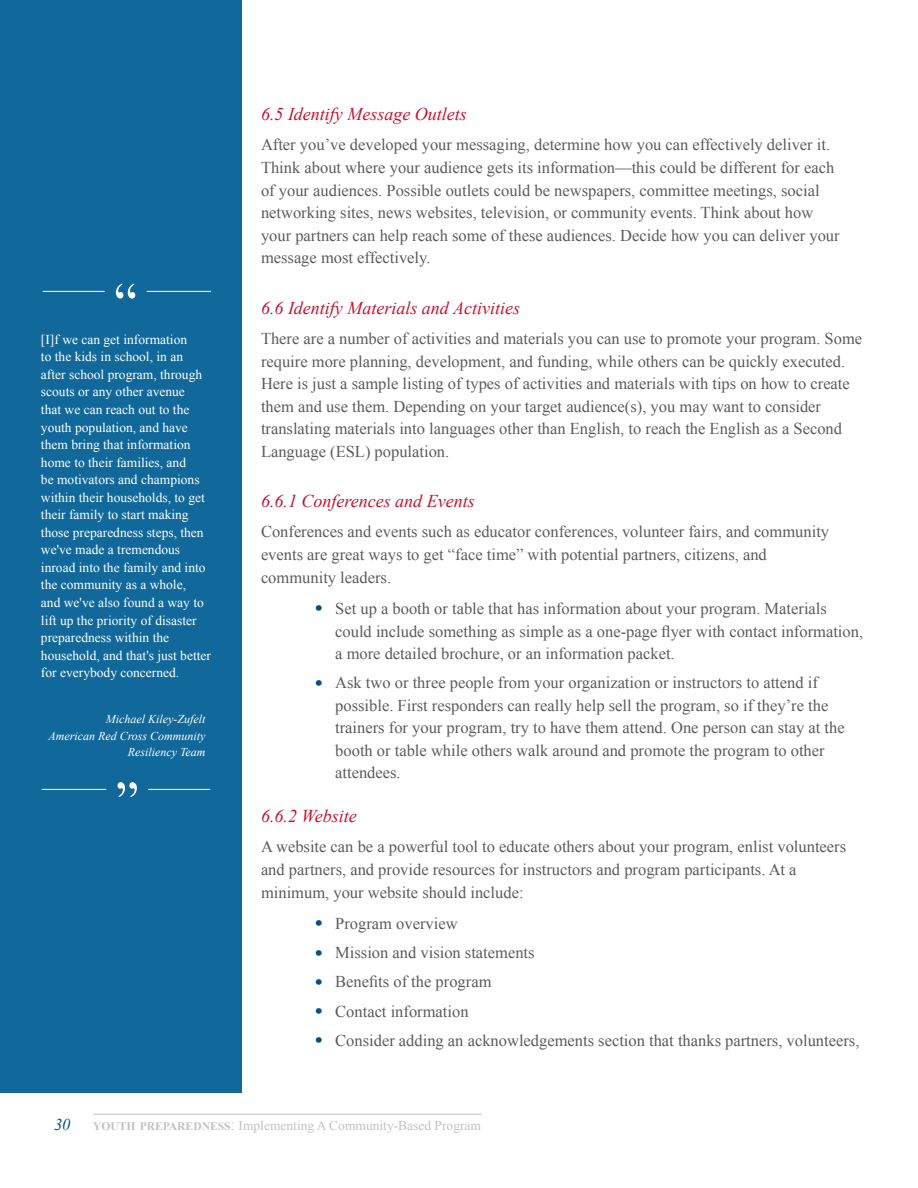
<style>
.page{position:relative;width:918px;height:1188px;background:#fff}
.page>*{position:absolute;margin:0;border:0;box-sizing:border-box;transform-origin:0 0}
.Lbody{font:700 21px "Times New Roman";color:#005288}
.t1{font:italic 18px "Times New Roman";color:#c41230}
.Lbody-2{font:16.5px/22.5px "Times New Roman";color:#5a5b5d}
.t2{font:italic 16.5px "Times New Roman";color:#005288}
.t3{font:13.5px/17.5px "Times New Roman";color:#fff}
.t4{font:13.5px "Times New Roman";color:#c0c2c4}
.t5{font:italic 12px/16.5px "Times New Roman";color:#fff;text-align:right}
.s1{font-weight:700;font-size:21px;color:#005288}
.s2{font-weight:700;font-size:11.55px}
.s3{font-size:16.5px}
</style>
<div class="page">
<div style="left:0;top:0;width:242px;height:1092px;background:#10689b"></div>
<hr style="left:93px;top:1114px;width:389px;height:1px;background:#c0c2c4">
<hr style="left:43px;top:291px;width:62px;height:1px;background:#fff">
<hr style="left:147px;top:291px;width:64px;height:1px;background:#fff">
<hr style="left:148px;top:789px;width:62px;height:1px;background:#fff">
<hr style="left:42px;top:789px;width:64px;height:1px;background:#fff">
<svg style="left:116px;top:284px;width:19px;height:15px"></svg>
<svg style="left:117px;top:782px;width:20px;height:15px"></svg>
<p class="t3" style="left:41px;top:330px;width:172px">[I]f we can get information<br>to the kids in school, in an after school program, through scouts or any other avenue<br>that we can reach out to the youth population, and have them bring that information home to their families, and<br>be motivators and champions within their households, to get their family to start making those preparedness steps, then we've made a tremendous inroad into the family and into the community as a whole,<br>and we've also found a way to lift up the priority of disaster preparedness within the household, and that's just better for everybody concerned.</p>
<p class="t5" style="left:48px;top:711px;width:159px">Michael Kiley-Zufelt<br>American Red Cross Community<br>Resiliency Team</p>
<h3 class="t1" style="left:261px;top:102px;width:207px">6.5 Identify Message Outlets</h3>
<p class="Lbody-2" style="left:261px;top:133px;width:580px">After you’ve developed your messaging, determine how you can effectively deliver it.<br>Think about where your audience gets its information—this could be different for each of your audiences. Possible outlets could be newspapers, committee meetings, social networking sites, news websites, television, or community events. Think about how your partners can help reach some of these audiences. Decide how you can deliver your message most effectively.</p>
<h3 class="t1" style="left:261px;top:296px;width:261px">6.6 Identify Materials and Activities</h3>
<p class="Lbody-2" style="left:261px;top:327px;width:603px">There are a number of activities and materials you can use to promote your program. Some require more planning, development, and funding, while others can be quickly executed.<br>Here is just a sample listing of types of activities and materials with tips on how to create them and use them. Depending on your target audience(s), you may want to consider translating materials into languages other than English, to reach the English as a Second Language (ESL) population.</p>
<h3 class="t1" style="left:261px;top:489px;width:215px">6.6.1 Conferences and Events</h3>
<p class="Lbody-2" style="left:261px;top:520px;width:570px">Conferences and events such as educator conferences, volunteer fairs, and community events are great ways to get “face time” with potential partners, citizens, and community leaders.</p>
<p class="Lbody" style="left:315px;top:594px;width:9px">•</p>
<p class="Lbody-2" style="left:335px;top:597px;width:529px">Set up a booth or table that has information about your program. Materials could include something as simple as a one-page flyer with contact information, a more detailed brochure, or an information packet.</p>
<p class="Lbody" style="left:315px;top:668px;width:9px">•</p>
<p class="Lbody-2" style="left:335px;top:671px;width:511px">Ask two or three people from your organization or instructors to attend if possible. First responders can really help sell the program, so if they’re the trainers for your program, try to have them attend. One person can stay at the booth or table while others walk around and promote the program to other attendees.</p>
<h3 class="t1" style="left:261px;top:804px;width:97px">6.6.2 Website</h3>
<p class="Lbody-2" style="left:261px;top:835px;width:587px">A website can be a powerful tool to educate others about your program, enlist volunteers and partners, and provide resources for instructors and program participants. At a minimum, your website should include:</p>
<p class="Lbody-2" style="left:315px;top:912px;width:144px"><span class="s1">•</span> Program overview</p>
<p class="Lbody-2" style="left:315px;top:941px;width:221px"><span class="s1">•</span> Mission and vision statements</p>
<p class="Lbody-2" style="left:315px;top:970px;width:178px"><span class="s1">•</span> Benefits of the program</p>
<p class="Lbody-2" style="left:315px;top:1000px;width:155px"><span class="s1">•</span> Contact information</p>
<p class="Lbody-2" style="left:315px;top:1029px;width:546px"><span class="s1">•</span> Consider adding an acknowledgements section that thanks partners, volunteers,</p>
<p class="t2" style="left:54px;top:1113px;width:18px">30</p>
<p class="t4" style="left:93px;top:1116px;width:389px"><span class="s2">YOUTH PREPAREDNESS</span><span class="s3">:</span> Implementing A Community-Based Program</p>
</div>
